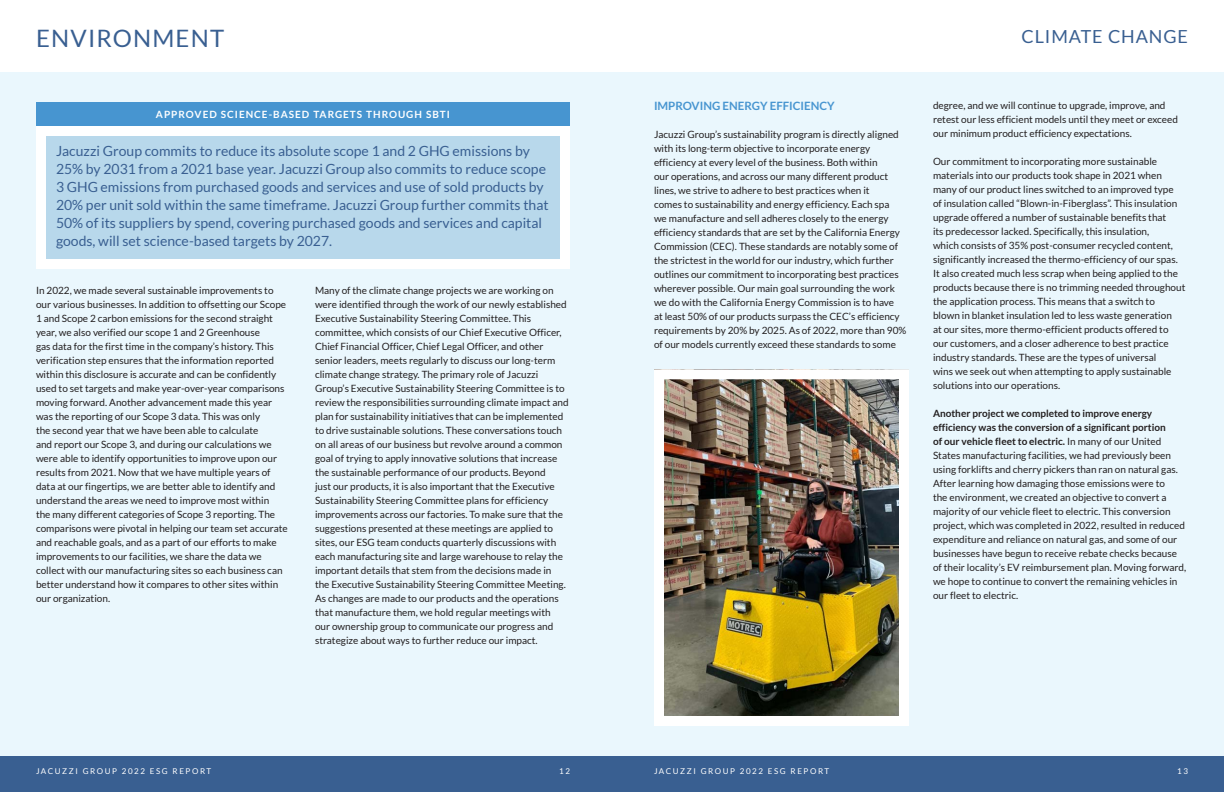
<style>
.page{position:relative;width:1224px;height:792px;background:#fff}
.page>*{position:absolute;margin:0;border:0;box-sizing:border-box;transform-origin:0 0}
.Main_Heads{font:24px "Lato";letter-spacing:.05em;color:#395f91}
.Small_Heads{font:18px "Lato";letter-spacing:.05em;color:#395f91}
.Intro_text{font:14px/18px "Lato";color:#395f91}
.Subheads{font:700 11.5px "Lato";color:#4795d0}
.Text{font:10px/14px "Lato";color:#231f20}
.Text_bold{font:10px/14px "Lato";color:#231f20}
.Table_heads{font:700 10px "Lato";letter-spacing:.1em;color:#fff}
.t1{font:8px "Lato";letter-spacing:.2em;color:#fff}
.s1{font-weight:700}
</style>
<div class="page">
<div style="left:0;top:756px;width:612px;height:36px;background:#395f91"></div>
<div style="left:612px;top:756px;width:612px;height:36px;background:#395f91"></div>
<div style="left:0;top:72px;width:612px;height:684px;background:#eaf7fd"></div>
<div style="left:612px;top:72px;width:612px;height:684px;background:#eaf7fd"></div>
<div style="left:36px;top:102px;width:534px;height:24px;background:#4795d0"></div>
<div style="left:41px;top:131px;width:524px;height:133px;background:#b8d8eb"></div>
<div style="left:36px;top:126px;width:534px;height:143px;border:10px solid #fff"></div>
<img style="left:665px;top:380px;width:233px;height:335px">
<div style="left:654px;top:369px;width:255px;height:357px;border:10px solid #fff"></div>
<p class="Main_Heads" style="left:36px;top:25px;width:190px">ENVIRONMENT</p>
<p class="Small_Heads" style="left:1022px;top:26px;width:168px">CLIMATE CHANGE</p>
<p class="Table_heads" style="left:156px;top:108px;width:296px">APPROVED SCIENCE-BASED TARGETS THROUGH SBTI</p>
<p class="Intro_text" style="left:56px;top:142px;width:494px">Jacuzzi Group commits to reduce its absolute scope 1 and 2 GHG emissions by 25% by 2031 from a 2021 base year. Jacuzzi Group also commits to reduce scope 3 GHG emissions from purchased goods and services and use of sold products by 20% per unit sold within the same timeframe. Jacuzzi Group further commits that 50% of its suppliers by spend, covering purchased goods and services and capital goods, will set science-based targets by 2027.</p>
<p class="Text" style="left:36px;top:283px;width:253px">In 2022, we made several sustainable improvements to our various businesses. In addition to offsetting our Scope 1 and Scope 2 carbon emissions for the second straight year, we also verified our scope 1 and 2 Greenhouse<br>gas data for the first time in the company’s history. This verification step ensures that the information reported within this disclosure is accurate and can be confidently used to set targets and make year-over-year comparisons moving forward. Another advancement made this year was the reporting of our Scope 3 data. This was only<br>the second year that we have been able to calculate<br>and report our Scope 3, and during our calculations we were able to identify opportunities to improve upon our results from 2021. Now that we have multiple years of data at our fingertips, we are better able to identify and understand the areas we need to improve most within<br>the many different categories of Scope 3 reporting. The comparisons were pivotal in helping our team set accurate and reachable goals, and as a part of our efforts to make improvements to our facilities, we share the data we collect with our manufacturing sites so each business can better understand how it compares to other sites within our organization.</p>
<p class="Text" style="left:315px;top:283px;width:255px">Many of the climate change projects we are working on were identified through the work of our newly established Executive Sustainability Steering Committee. This committee, which consists of our Chief Executive Officer, Chief Financial Officer, Chief Legal Officer, and other senior leaders, meets regularly to discuss our long-term climate change strategy. The primary role of Jacuzzi Group’s Executive Sustainability Steering Committee is to review the responsibilities surrounding climate impact and plan for sustainability initiatives that can be implemented to drive sustainable solutions. These conversations touch on all areas of our business but revolve around a common goal of trying to apply innovative solutions that increase the sustainable performance of our products. Beyond<br>just our products, it is also important that the Executive Sustainability Steering Committee plans for efficiency improvements across our factories. To make sure that the suggestions presented at these meetings are applied to sites, our ESG team conducts quarterly discussions with each manufacturing site and large warehouse to relay the important details that stem from the decisions made in<br>the Executive Sustainability Steering Committee Meeting.<br>As changes are made to our products and the operations that manufacture them, we hold regular meetings with<br>our ownership group to communicate our progress and strategize about ways to further reduce our impact.</p>
<p class="Subheads" style="left:654px;top:100px;width:182px">IMPROVING ENERGY EFFICIENCY</p>
<p class="Text" style="left:654px;top:128px;width:254px">Jacuzzi Group’s sustainability program is directly aligned with its long-term objective to incorporate energy efficiency at every level of the business. Both within<br>our operations, and across our many different product lines, we strive to adhere to best practices when it<br>comes to sustainability and energy efficiency. Each spa<br>we manufacture and sell adheres closely to the energy efficiency standards that are set by the California Energy Commission (CEC). These standards are notably some of the strictest in the world for our industry, which further outlines our commitment to incorporating best practices wherever possible. Our main goal surrounding the work we do with the California Energy Commission is to have<br>at least 50% of our products surpass the CEC’s efficiency requirements by 20% by 2025. As of 2022, more than 90% of our models currently exceed these standards to some</p>
<p class="Text" style="left:933px;top:98px;width:247px">degree, and we will continue to upgrade, improve, and retest our less efficient models until they meet or exceed our minimum product efficiency expectations.</p>
<p class="Text" style="left:933px;top:154px;width:254px">Our commitment to incorporating more sustainable materials into our products took shape in 2021 when many of our product lines switched to an improved type<br>of insulation called “Blown-in-Fiberglass”. This insulation upgrade offered a number of sustainable benefits that<br>its predecessor lacked. Specifically, this insulation,<br>which consists of 35% post-consumer recycled content, significantly increased the thermo-efficiency of our spas.<br>It also created much less scrap when being applied to the products because there is no trimming needed throughout the application process. This means that a switch to<br>blown in blanket insulation led to less waste generation<br>at our sites, more thermo-efficient products offered to our customers, and a closer adherence to best practice industry standards. These are the types of universal<br>wins we seek out when attempting to apply sustainable solutions into our operations.</p>
<p class="Text_bold" style="left:933px;top:406px;width:255px"><span class="s1">Another project we completed to improve energy efficiency was the conversion of a significant portion<br>of our vehicle fleet to electric.</span> In many of our United States manufacturing facilities, we had previously been using forklifts and cherry pickers than ran on natural gas.<br>After learning how damaging those emissions were to<br>the environment, we created an objective to convert a majority of our vehicle fleet to electric. This conversion project, which was completed in 2022, resulted in reduced expenditure and reliance on natural gas, and some of our businesses have begun to receive rebate checks because of their locality’s EV reimbursement plan. Moving forward, we hope to continue to convert the remaining vehicles in our fleet to electric.</p>
<p class="t1" style="left:36px;top:766px;width:177px">JACUZZI GROUP 2022 ESG REPORT</p>
<p class="t1" style="left:559px;top:766px;width:12px">12</p>
<p class="t1" style="left:654px;top:766px;width:177px">JACUZZI GROUP 2022 ESG REPORT</p>
<p class="t1" style="left:1177px;top:766px;width:12px">13</p>
</div>
